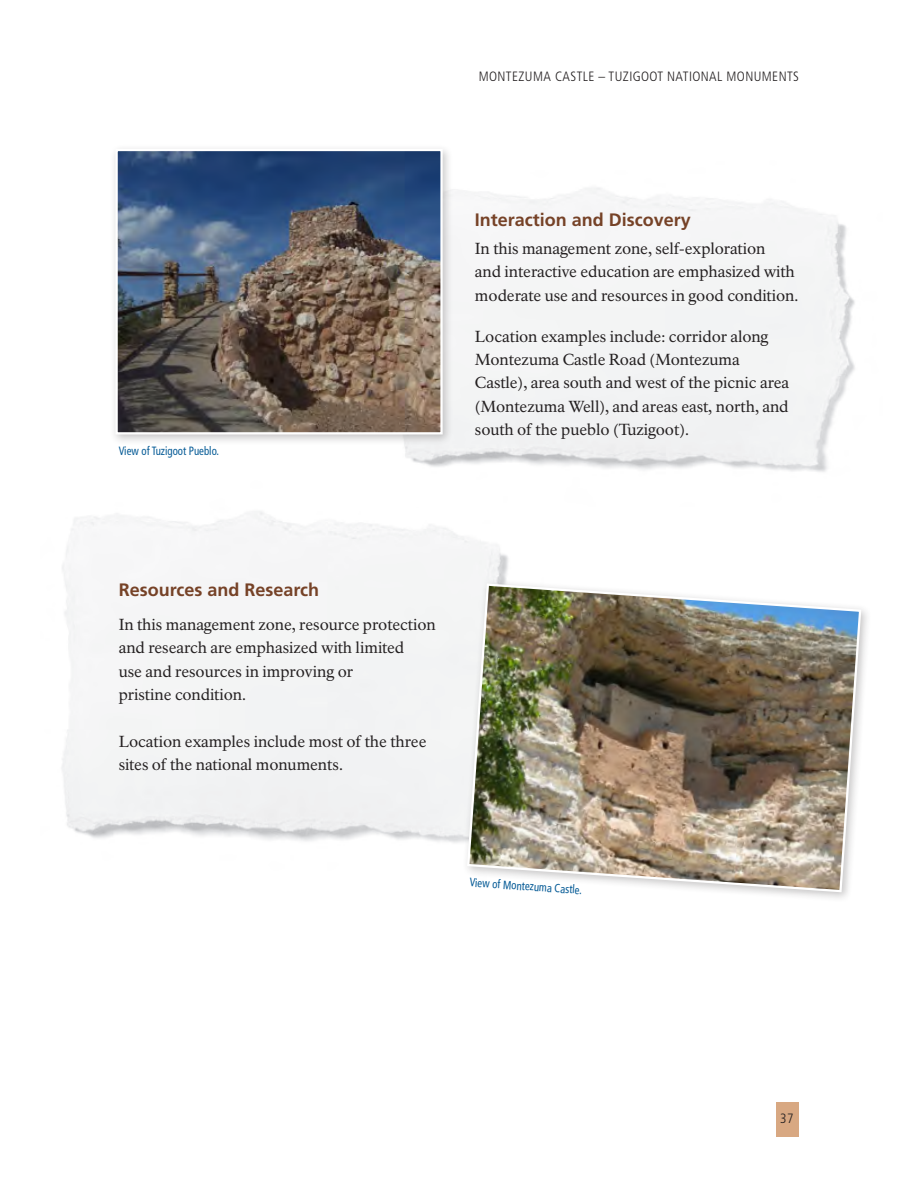
<style>
.page{position:relative;width:918px;height:1188px;background:#fff}
.page>*{position:absolute;margin:0;border:0;box-sizing:border-box;transform-origin:0 0}
.DSC_Level_3{font:700 18px "Frutiger";color:#764227}
.Body_Text{font:15.75px/23.2px "NPS Rawlinson OT";letter-spacing:-.005em;color:#231f20}
.t1{font:300 condensed 13.5px "Frutiger";letter-spacing:.03em;color:#231f20}
.Caption_2{font:condensed 12px "Frutiger";color:#065b96;scale:.9 1}
</style>
<div class="page">
<div style="left:776px;top:1102px;width:23px;height:35px;background:#d8a882"></div>
<div style="left:462px;top:578px;width:410px;height:325px;background:#231f20;opacity:.25"></div>
<img style="left:466px;top:582px;width:397px;height:312px">
<img style="left:403px;top:188px;width:452px;height:284px">
<div style="left:110px;top:143px;width:343px;height:302px;background:#231f20;opacity:.25"></div>
<img style="left:119px;top:152px;width:321px;height:279px">
<div style="left:116px;top:149px;width:327px;height:285px;border:2px solid #fff"></div>
<p class="t1" style="left:479px;top:69px;width:322px">MONTEZUMA CASTLE – TUZIGOOT NATIONAL MONUMENTS</p>
<p class="Caption_2" style="left:119px;top:444px;width:113px">View of Tuzigoot Pueblo.</p>
<p class="DSC_Level_3" style="left:475px;top:210px;width:218px">Interaction and Discovery</p>
<p class="Body_Text" style="left:475px;top:237px;width:325px">In this management zone, self-exploration<br>and interactive education are emphasized with moderate use and resources in good condition.</p>
<p class="Body_Text" style="left:475px;top:325px;width:316px">Location examples include: corridor along Montezuma Castle Road (Montezuma Castle), area south and west of the picnic area (Montezuma Well), and areas east, north, and south of the pueblo (Tuzigoot).</p>
<p class="DSC_Level_3" style="left:119px;top:579px;width:202px">Resources and Research</p>
<p class="Body_Text" style="left:119px;top:613px;width:319px">In this management zone, resource protection and research are emphasized with limited<br>use and resources in improving or<br>pristine condition.</p>
<p class="Body_Text" style="left:119px;top:730px;width:309px">Location examples include most of the three sites of the national monuments.</p>
<p class="Caption_2" style="left:470px;top:875px;width:127px;rotate:4deg">View of Montezuma Castle.</p>
<p class="t1" style="left:780px;top:1111px;width:15px">37</p>
</div>
